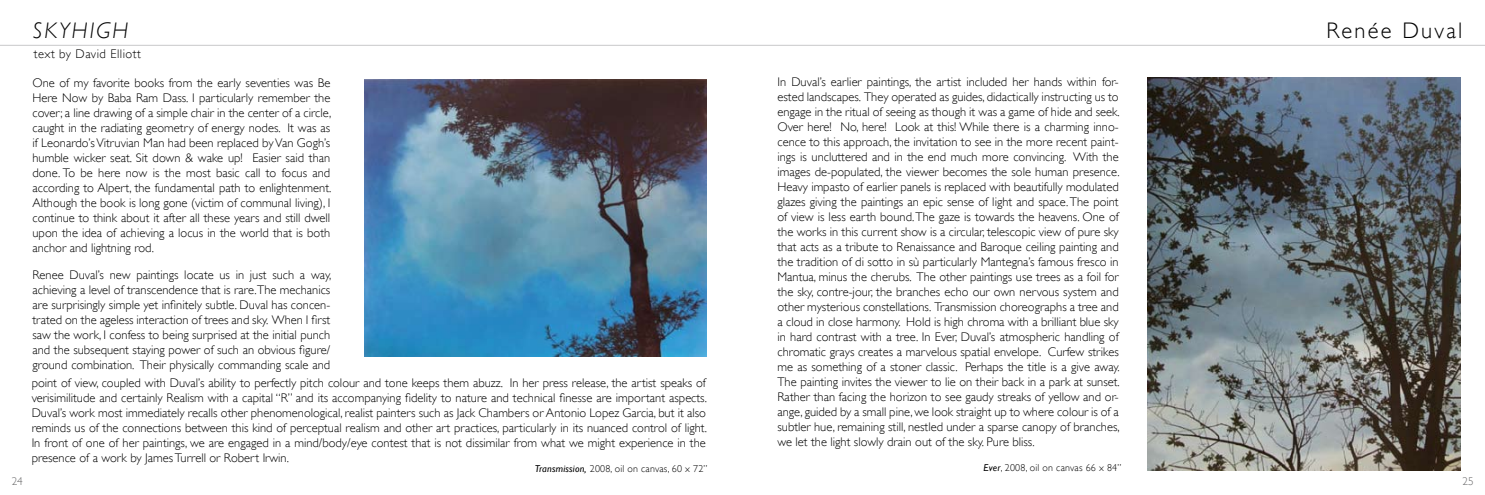
<style>
.page{position:relative;width:1485px;height:495px;background:#fff}
.page>*{position:absolute;margin:0;border:0;box-sizing:border-box;transform-origin:0 0}
.t1{font:300 22.5px "Gill Sans";letter-spacing:.1em;color:#000}
.t2{font:italic 300 22.5px "Gill Sans";letter-spacing:.1em;color:#000}
.t3{font:300 12.5px/15px "Gill Sans";color:#000;text-align:justify}
.t4{font:300 12.5px "Gill Sans";letter-spacing:.04em;color:#000}
.t5{font:300 11.25px "Gill Sans";color:#686869}
.t6{font:300 10px "Gill Sans";letter-spacing:.02em;color:#000}
.s1{font-weight:400;font-style:italic}
</style>
<div class="page">
<hr style="left:0;top:45px;width:1485px;height:1px;background:#c9c9ca">
<img style="left:1148px;top:78px;width:313px;height:393px">
<img style="left:364px;top:80px;width:342px;height:276px">
<p class="t5" style="left:12px;top:475px;width:13px">24</p>
<h1 class="t2" style="left:33px;top:18px;width:97px">SKYHIGH</h1>
<p class="t4" style="left:34px;top:47px;width:109px">text by David Elliott</p>
<p class="t3" style="left:778px;top:74px;width:344px">In Duval’s earlier paintings, the artist included her hands within for&shy;ested landscapes. They operated as guides, didactically instructing us to engage in the ritual of seeing as though it was a game of hide and seek.<br>Over here! No, here! Look at this! While there is a charming inno&shy;cence to this approach, the invitation to see in the more recent paint&shy;ings is uncluttered and in the end much more convincing. With the images de-populated, the viewer becomes the sole human presence.<br>Heavy impasto of earlier panels is replaced with beautifully modulated glazes giving the paintings an epic sense of light and space. The point of view is less earth bound. The gaze is towards the heavens. One of the works in this current show is a circular, telescopic view of pure sky that acts as a tribute to Renaissance and Baroque ceiling painting and the tradition of di sotto in sù particularly Mantegna’s famous fresco in Mantua, minus the cherubs. The other paintings use trees as a foil for the sky, contre-jour, the branches echo our own nervous system and other mysterious constellations. Transmission choreographs a tree and a cloud in close harmony. Hold is high chroma with a brilliant blue sky in hard contrast with a tree. In Ever, Duval’s atmospheric handling of chromatic grays creates a marvelous spatial envelope. Curfew strikes me as something of a stoner classic. Perhaps the title is a give away.<br>The painting invites the viewer to lie on their back in a park at sunset.<br>Rather than facing the horizon to see gaudy streaks of yellow and or&shy;ange, guided by a small pine, we look straight up to where colour is of a subtler hue, remaining still, nestled under a sparse canopy of branches, we let the light slowly drain out of the sky. Pure bliss.</p>
<p class="t3" style="left:32px;top:76px;width:300px">One of my favorite books from the early seventies was Be Here Now by Baba Ram Dass. I particularly remember the cover; a line drawing of a simple chair in the center of a circle, caught in the radiating geometry of energy nodes. It was as if Leonardo’s Vitruvian Man had been replaced by Van Gogh’s humble wicker seat. Sit down &amp; wake up! Easier said than done. To be here now is the most basic call to focus and according to Alpert, the fundamental path to enlightenment.<br>Although the book is long gone (victim of communal living), I continue to think about it after all these years and still dwell upon the idea of achieving a locus in the world that is both anchor and lightning rod.</p>
<p class="t3" style="left:32px;top:267px;width:300px">Renee Duval’s new paintings locate us in just such a way, achieving a level of transcendence that is rare.The mechanics are surprisingly simple yet infinitely subtle. Duval has concen&shy;trated on the ageless interaction of trees and sky. When I first saw the work, I confess to being surprised at the initial punch and the subsequent staying power of such an obvious figure/ ground combination. Their physically commanding scale and</p>
<p class="t3" style="left:32px;top:375px;width:677px">point of view, coupled with Duval’s ability to perfectly pitch colour and tone keeps them abuzz. In her press release, the artist speaks of verisimilitude and certainly Realism with a capital “R” and its accompanying fidelity to nature and technical finesse are important aspects.<br>Duval’s work most immediately recalls other phenomenological, realist painters such as Jack Chambers or Antonio Lopez Garcia, but it also reminds us of the connections between this kind of perceptual realism and other art practices, particularly in its nuanced control of light.<br>In front of one of her paintings, we are engaged in a mind/body/eye contest that is not dissimilar from what we might experience in the presence of a work by James Turrell or Robert Irwin.</p>
<p class="t6" style="left:535px;top:463px;width:174px"><span class="s1">Transmission,</span> 2008, oil on canvas, 60 x 72”</p>
<p class="t6" style="left:984px;top:462px;width:139px"><span class="s1">Ever</span>, 2008, oil on canvas 66 x 84”</p>
<h1 class="t1" style="left:1326px;top:18px;width:138px">Renée Duval</h1>
<p class="t5" style="left:1462px;top:475px;width:13px">25</p>
</div>
